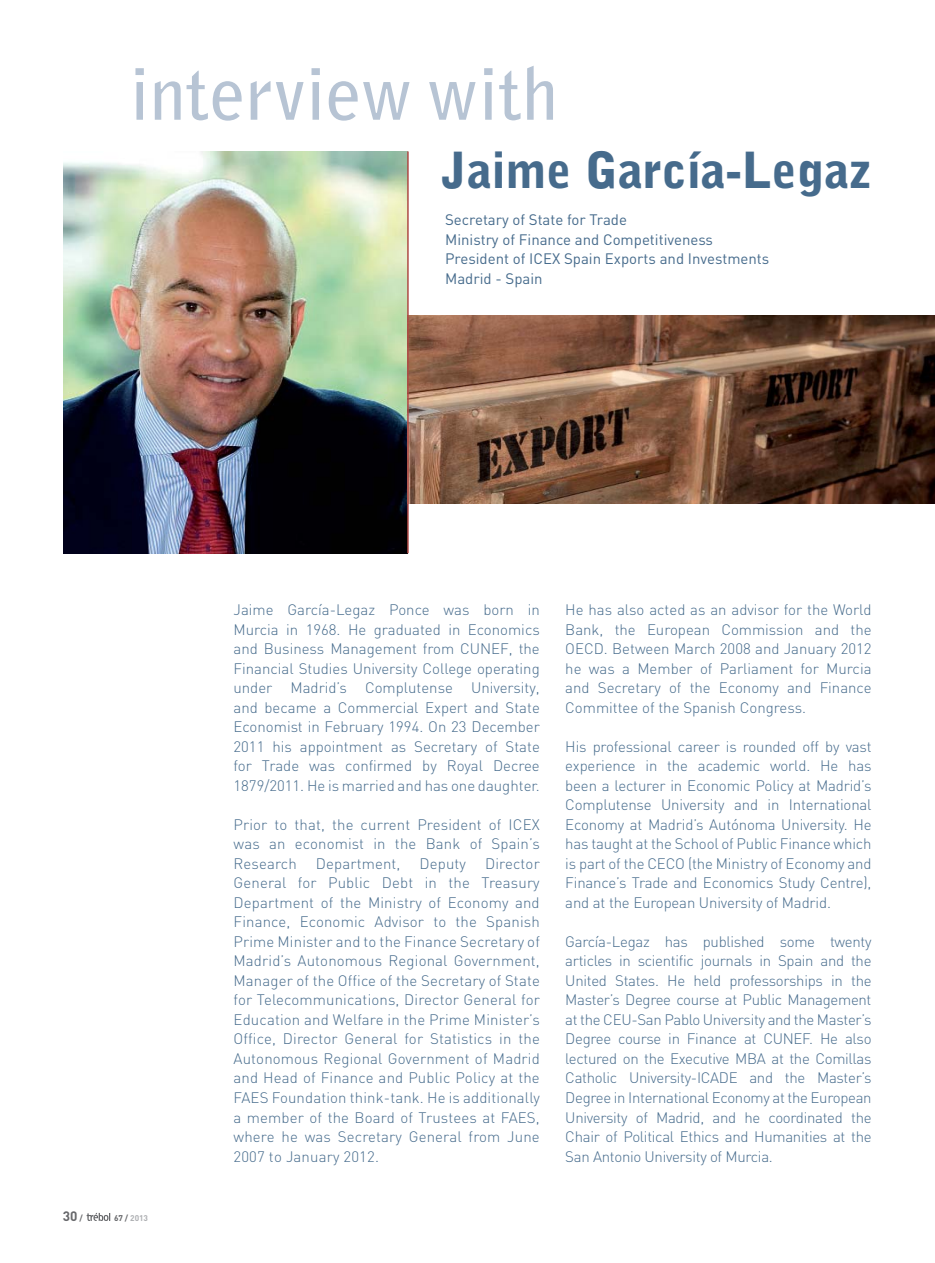
<style>
.page{position:relative;width:935px;height:1263px;background:#fff}
.page>*{position:absolute;margin:0;border:0;box-sizing:border-box;transform-origin:0 0}
.t1{font:700 72px "Bell Gothic Std";color:#b7c4d4}
.t2{font:900 49.5px "Bell Gothic Std";color:#466b8c}
.t3{font:300 15px/19.5px "DIN";color:#466b8c;text-align:justify}
.t4{font:15px/19.5px "DIN";color:#466b8c}
.t5{font:700 13.5px "DIN";color:#67686b}
.t6{font:700 8.25px "DIN";color:#aeb0b3}
.s1{font-size:8.25px}
.s2{color:#67686b}
</style>
<div class="page">
<svg style="left:87px;top:1212px;width:23px;height:8px"></svg>
<img style="left:63px;top:151px;width:344px;height:402px">
<img style="left:409px;top:315px;width:526px;height:189px">
<hr style="left:407px;top:151px;width:2px;height:402px;background:#af4a45">
<h1 class="t1" style="left:130px;top:60px;width:430px">interview with</h1>
<h2 class="t2" style="left:442px;top:147px;width:430px">Jaime García-Legaz</h2>
<p class="t4" style="left:445px;top:212px;width:326px">Secretary of State for Trade<br>Ministry of Finance and Competitiveness President of ICEX Spain Exports and Investments Madrid - Spain</p>
<p class="t5" style="left:63px;top:1210px;width:21px">30 <span class="s1">/</span></p>
<p class="t6" style="left:114px;top:1214px;width:36px"><span class="s2">67 /</span> 2013</p>
<p class="t3" style="left:233px;top:601px;width:308px">Jaime García-Legaz Ponce was born in Murcia in 1968. He graduated in Economics and Business Management from CUNEF, the Financial Studies University College operating under Madrid’s Complutense University, and became a Commercial Expert and State Economist in February 1994. On 23 December 2011 his appointment as Secretary of State for Trade was confirmed by Royal Decree 1879/2011. He is married and has one daughter.</p>
<p class="t3" style="left:233px;top:816px;width:308px">Prior to that, the current President of ICEX was an economist in the Bank of Spain’s Research</p>
<p class="t3" style="left:233px;top:855px;width:308px;text-indent:251px">Director General for Public Debt in the Treasury Department of the Ministry of Economy and Finance, Economic Advisor to the Spanish Prime Minister and to the Finance Secretary of Madrid’s Autonomous Regional Government, Manager of the Office of the Secretary of State for Telecommunications, Director General for Education and Welfare in the Prime Minister’s Office, Director General for Statistics in the Autonomous Regional Government of Madrid and Head of Finance and Public Policy at the FAES Foundation think-tank. He is additionally a member of the Board of Trustees at FAES, where he was Secretary General from June 2007 to January 2012.</p>
<p class="t3" style="left:316px;top:855px;width:86px">Department,</p>
<p class="t3" style="left:419px;top:855px;width:48px">Deputy</p>
<p class="t3" style="left:565px;top:601px;width:308px">He has also acted as an advisor for the World Bank, the European Commission and the OECD. Between March 2008 and January 2012 he was a Member of Parliament for Murcia and Secretary of the Economy and Finance Committee of the Spanish Congress.</p>
<p class="t3" style="left:565px;top:738px;width:308px">His professional career is rounded off by vast experience in the academic world. He has been a lecturer in Economic Policy at Madrid’s Complutense University and in International Economy at Madrid’s Autónoma University. He has taught at the School of Public Finance which is part of the CECO (the Ministry of Economy and Finance’s Trade and Economics Study Centre), and at the European University of Madrid.</p>
<p class="t3" style="left:565px;top:933px;width:308px">García-Legaz has published some twenty articles in scientific journals in Spain and the United States. He held professorships in the Master’s Degree course at Public Management at the CEU-San Pablo University and the Master’s Degree course in Finance at CUNEF. He also lectured on the Executive MBA at the Comillas Catholic University-ICADE and the Master’s Degree in International Economy at the European University of Madrid, and he coordinated the Chair of Political Ethics and Humanities at the San Antonio University of Murcia.</p>
</div>
